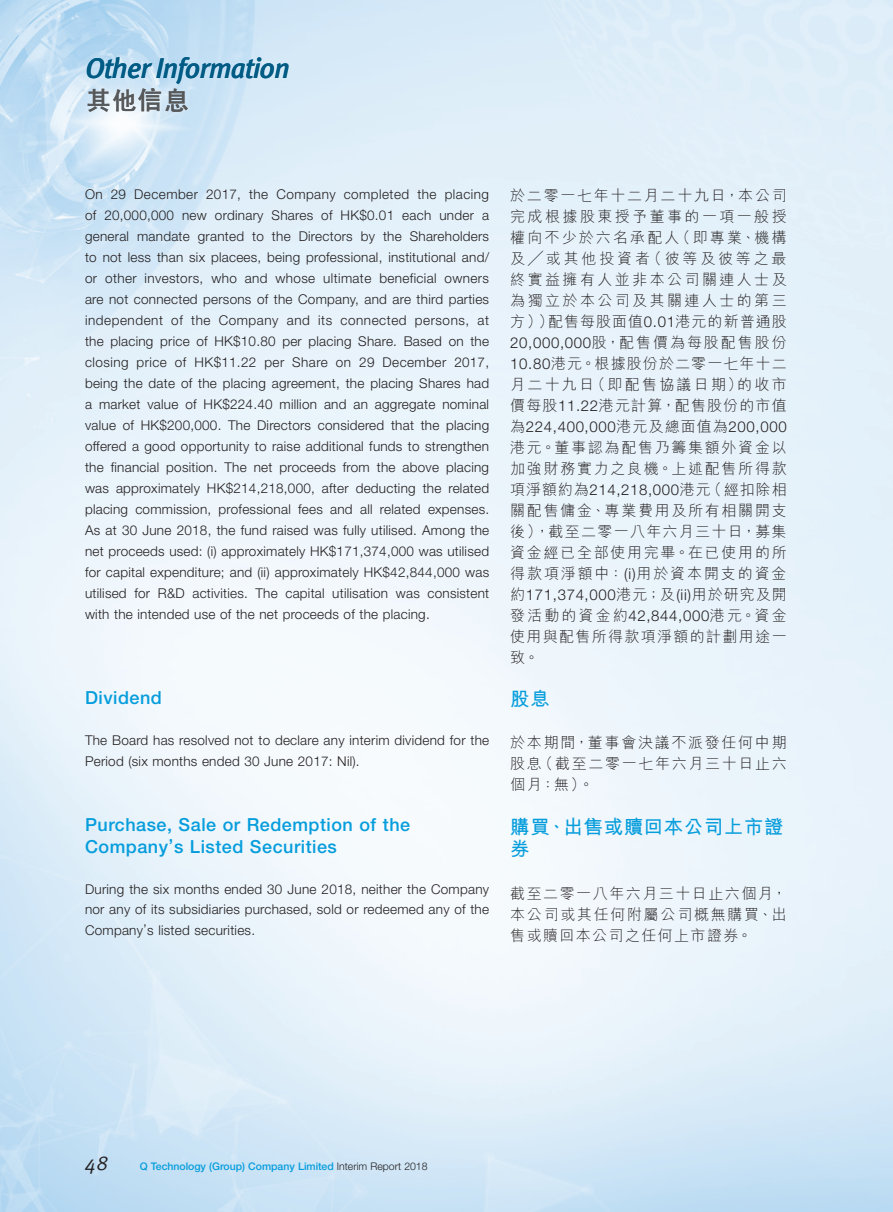
<style>
.page{position:relative;width:893px;height:1212px;background:#fff}
.page>*{position:absolute;margin:0;border:0;box-sizing:border-box;transform-origin:0 0}
.t1{font:italic 500 28.5px "Meta Pro";letter-spacing:-.04em;color:#005c84}
.t2{font:700 26.25px "C Hei 2 HK";color:#57585a}
.t3{font:italic 20.25px "Meta Pro";color:#231f20}
.C_Heading_1{font:700 19.5px/22.5px "M Hei HK";letter-spacing:.03em;color:#069ddc}
.Heading_1{font:500 18px/21.8px "Helvetica Neue LT Std";letter-spacing:.03em;color:#069ddc}
.C_Body_Text{font:300 15px/21px "M Hei HK";letter-spacing:.11em;color:#231f20;text-align:justify}
.Body_Text{font:300 13.5px/21px "Helvetica Neue LT Std";letter-spacing:.02em;color:#231f20;text-align:justify}
.t4{font:500 10.5px "Helvetica Neue LT Std";color:#069ddc}
.s1{font-family:"Helvetica Neue LT Std"}
.s2{font-weight:300;color:#231f20}
</style>
<div class="page">
<h1 class="t1" style="left:85px;top:50px;width:207px">Other Information</h1>
<h2 class="t2" style="left:85px;top:87px;width:106px">其他信息</h2>
<p class="Body_Text" style="left:85px;top:183px;width:406px">On 29 December 2017, the Company completed the placing of 20,000,000 new ordinary Shares of HK$0.01 each under a general mandate granted to the Directors by the Shareholders to not less than six placees, being professional, institutional and/ or other investors, who and whose ultimate beneficial owners are not connected persons of the Company, and are third parties independent of the Company and its connected persons, at the placing price of HK$10.80 per placing Share. Based on the closing price of HK$11.22 per Share on 29 December 2017, being the date of the placing agreement, the placing Shares had a market value of HK$224.40 million and an aggregate nominal value of HK$200,000. The Directors considered that the placing offered a good opportunity to raise additional funds to strengthen the financial position. The net proceeds from the above placing was approximately HK$214,218,000, after deducting the related placing commission, professional fees and all related expenses.<br>As at 30 June 2018, the fund raised was fully utilised. Among the net proceeds used: (i) approximately HK$171,374,000 was utilised for capital expenditure; and (ii) approximately HK$42,844,000 was utilised for R&amp;D activities. The capital utilisation was consistent with the intended use of the net proceeds of the placing.</p>
<p class="Heading_1" style="left:85px;top:686px;width:78px">Dividend</p>
<p class="Body_Text" style="left:85px;top:730px;width:406px;line-height:20.2px">The Board has resolved not to declare any interim dividend for the<br>Period (six months ended 30 June 2017: Nil).</p>
<p class="Heading_1" style="left:85px;top:813px;width:327px">Purchase, Sale or Redemption of the<br>Company’s Listed Securities</p>
<p class="Body_Text" style="left:85px;top:879px;width:406px;line-height:20.2px">During the six months ended 30 June 2018, neither the Company nor any of its subsidiaries purchased, sold or redeemed any of the Company’s listed securities.</p>
<p class="C_Body_Text" style="left:510px;top:184px;width:278px">於二零一七年十二月二十九日，本公司完成根據股東授予董事的一項一般授權向不少於六名承配人（即專業、機構及╱或其他投資者（彼等及彼等之最終實益擁有人並非本公司關連人士及為獨立於本公司及其關連人士的第三方））配售每股面值<span class="s1">0.01</span>港元的新普通股<span class="s1">20,000,000</span>股，配售價為每股配售股份<span class="s1">10.80</span>港元。根據股份於二零一七年十二月二十九日（即配售協議日期）的收市價每股<span class="s1">11.22</span>港元計算，配售股份的市值為<span class="s1">224,400,000</span>港元及總面值為<span class="s1">200,000</span>港元。董事認為配售乃籌集額外資金以加強財務實力之良機。上述配售所得款項淨額約為<span class="s1">214,218,000</span>港元（經扣除相關配售傭金、專業費用及所有相關開支後），截至二零一八年六月三十日，募集資金經已全部使用完畢。在已使用的所得款項淨額中：<span class="s1">(i)</span>用於資本開支的資金約<span class="s1">171,374,000</span>港元；及<span class="s1">(ii)</span>用於研究及開發活動的資金約<span class="s1">42,844,000</span>港元。資金使用與配售所得款項淨額的計劃用途一致。</p>
<p class="C_Heading_1" style="left:510px;top:686px;width:41px">股息</p>
<p class="C_Body_Text" style="left:510px;top:732px;width:278px">於本期間，董事會決議不派發任何中期股息（截至二零一七年六月三十日止六個月：無）。</p>
<p class="C_Heading_1" style="left:510px;top:814px;width:275px">購買、出售或贖回本公司上市證券</p>
<p class="C_Body_Text" style="left:510px;top:882px;width:278px">截至二零一八年六月三十日止六個月，本公司或其任何附屬公司概無購買、出售或贖回本公司之任何上市證券。</p>
<h3 class="t3" style="left:85px;top:1150px;width:25px">48</h3>
<p class="t4" style="left:140px;top:1160px;width:289px">Q Technology (Group) Company Limited <span class="s2">Interim Report 2018</span></p>
</div>
